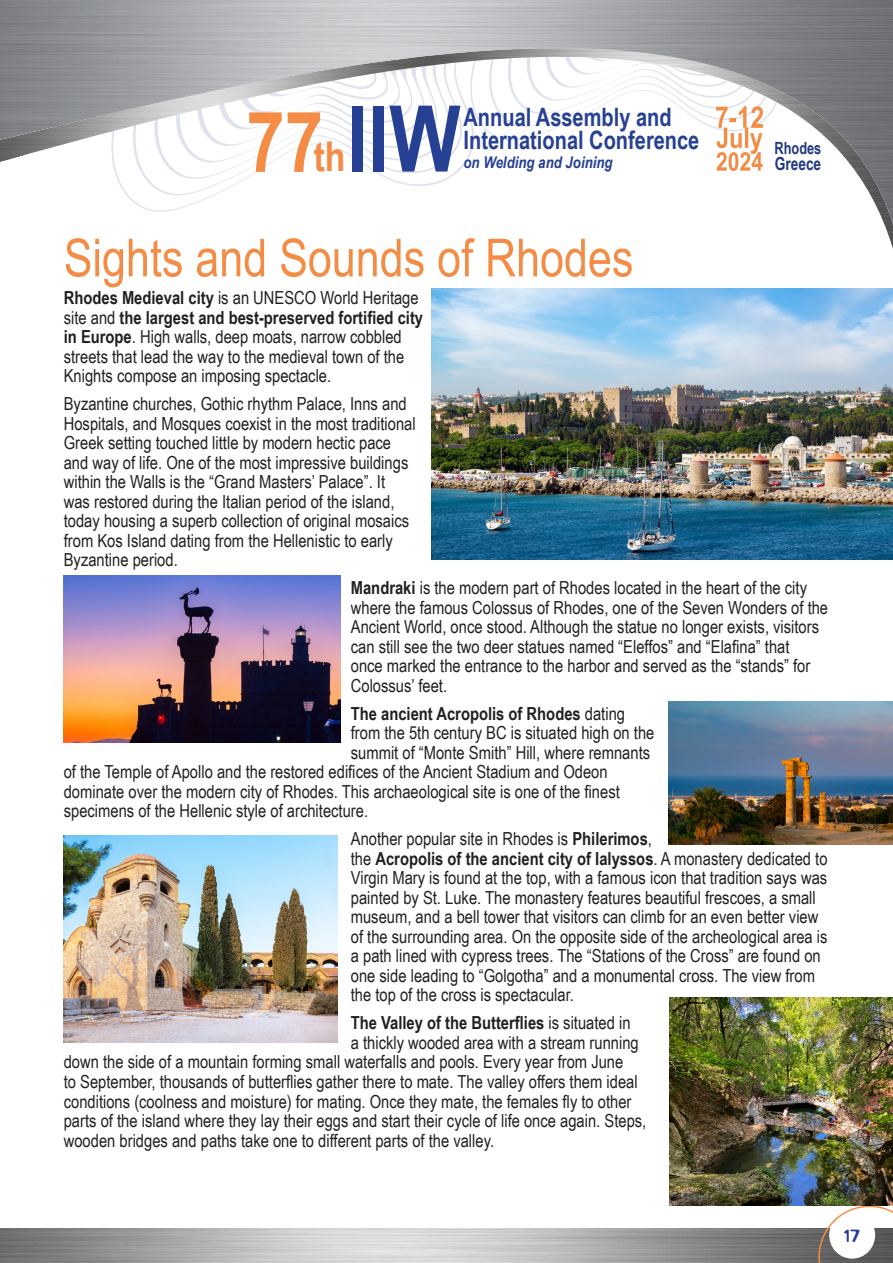
<style>
.page{position:relative;width:893px;height:1263px;background:#fff}
.page>*{position:absolute;margin:0;border:0;box-sizing:border-box;transform-origin:0 0}
.t1{font:700 92.1px "Arial Narrow";color:#264094}
.t2{font:52.5px "Arial Narrow";color:#f58c45}
.t3{font:700 25.35px/23px "Arial Narrow";color:#264094;scale:.96 1}
.t4{font:700 18.6px "PF Aqua";color:#263d94}
.t5{font:18px/19.5px "Arial Narrow";color:#231f20}
.t6{font:700 18px "Arial Narrow";color:#231f20}
.t7{font:700 18px "Arial Narrow";color:#213882;scale:.93 1}
.t8{font:700 16.8px "Arial Narrow";color:#213882;scale:.93 1}
.t9{font:italic 700 16.2px "Arial Narrow";color:#264094}
.s1{font-size:84.15px;color:#f58c45}
.s2{font-size:41.1px;color:#f58c45}
.s3{font-weight:700}
.s4{font-weight:400}
</style>
<div class="page">
<img style="left:0;top:1229px;width:818px;height:34px">
<img style="left:0;top:0;width:893px;height:225px">
<svg style="left:489px;top:0;width:297px;height:171px"></svg>
<svg style="left:818px;top:1205px;width:75px;height:58px"></svg>
<img style="left:432px;top:288px;width:461px;height:272px">
<img style="left:64px;top:575px;width:276px;height:167px">
<img style="left:668px;top:702px;width:225px;height:142px">
<img style="left:64px;top:835px;width:273px;height:208px">
<img style="left:670px;top:997px;width:223px;height:208px">
<p class="t1" style="left:246px;top:69px;width:216px"><span class="s1">77</span><span class="s2">th</span>IIW</p>
<p class="t3" style="left:463px;top:104px;width:247px">Annual Assembly and<br>International Conference</p>
<p class="t9" style="left:463px;top:150px;width:151px">on Welding and Joining</p>
<p class="t8" style="left:774px;top:136px;width:52px">Rhodes</p>
<p class="t7" style="left:775px;top:150px;width:51px">Greece</p>
<p class="t2" style="left:64px;top:219px;width:571px">Sights and Sounds of Rhodes</p>
<p class="t5" style="left:64px;top:288px;width:361px"><span class="s3">Rhodes Medieval city</span> is an UNESCO World Heritage site and <span class="s3">the largest and best-preserved fortified city in Europe</span>. High walls, deep moats, narrow cobbled streets that lead the way to the medieval town of the Knights compose an imposing spectacle.</p>
<p class="t5" style="left:64px;top:394px;width:353px">Byzantine churches, Gothic rhythm Palace, Inns and Hospitals, and Mosques coexist in the most traditional Greek setting touched little by modern hectic pace and way of life. One of the most impressive buildings within the Walls is the “Grand Masters’ Palace”. It was restored during the Italian period of the island, today housing a superb collection of original mosaics from Kos Island dating from the Hellenistic to early Byzantine period.</p>
<p class="t5" style="left:351px;top:578px;width:479px"><span class="s3">Mandraki</span> is the modern part of Rhodes located in the heart of the city where the famous Colossus of Rhodes, one of the Seven Wonders of the Ancient World, once stood. Although the statue no longer exists, visitors can still see the two deer statues named “Eleffos” and “Elafina” that<br>once marked the entrance to the harbor and served as the “stands” for Colossus’ feet.</p>
<p class="t6" style="left:351px;top:700px;width:276px">The ancient Acropolis of Rhodes <span class="s4">dating</span></p>
<p class="t5" style="left:351px;top:723px;width:305px">from the 5th century BC is situated high on the</p>
<p class="t5" style="left:351px;top:742px;width:301px">summit of “Monte Smith” Hill, where remnants</p>
<p class="t5" style="left:64px;top:762px;width:545px">of the Temple of Apollo and the restored edifices of the Ancient Stadium and Odeon</p>
<p class="t5" style="left:64px;top:781px;width:558px">dominate over the modern city of Rhodes. This archaeological site is one of the finest</p>
<p class="t5" style="left:64px;top:801px;width:306px">specimens of the Hellenic style of architecture.</p>
<p class="t5" style="left:351px;top:829px;width:478px">Another popular site in Rhodes is <span class="s3">Philerimos</span>,<br>the <span class="s3">Acropolis of the ancient city of Ialyssos</span>. A monastery dedicated to Virgin Mary is found at the top, with a famous icon that tradition says was painted by St. Luke. The monastery features beautiful frescoes, a small museum, and a bell tower that visitors can climb for an even better view of the surrounding area. On the opposite side of the archeological area is a path lined with cypress trees. The “Stations of the Cross” are found on one side leading to “Golgotha” and a monumental cross. The view from the top of the cross is spectacular.</p>
<p class="t6" style="left:351px;top:1009px;width:281px">The Valley of the Butterflies <span class="s4">is situated in</span></p>
<p class="t5" style="left:351px;top:1032px;width:289px">a thickly wooded area with a stream running</p>
<p class="t5" style="left:64px;top:1052px;width:561px">down the side of a mountain forming small waterfalls and pools. Every year from June</p>
<p class="t5" style="left:64px;top:1071px;width:575px">to September, thousands of butterflies gather there to mate. The valley offers them ideal</p>
<p class="t5" style="left:64px;top:1091px;width:569px">conditions (coolness and moisture) for mating. Once they mate, the females fly to other</p>
<p class="t5" style="left:64px;top:1110px;width:584px">parts of the island where they lay their eggs and start their cycle of life once again. Steps,</p>
<p class="t5" style="left:64px;top:1130px;width:432px">wooden bridges and paths take one to different parts of the valley.</p>
<p class="t4" style="left:844px;top:1226px;width:18px">17</p>
</div>
